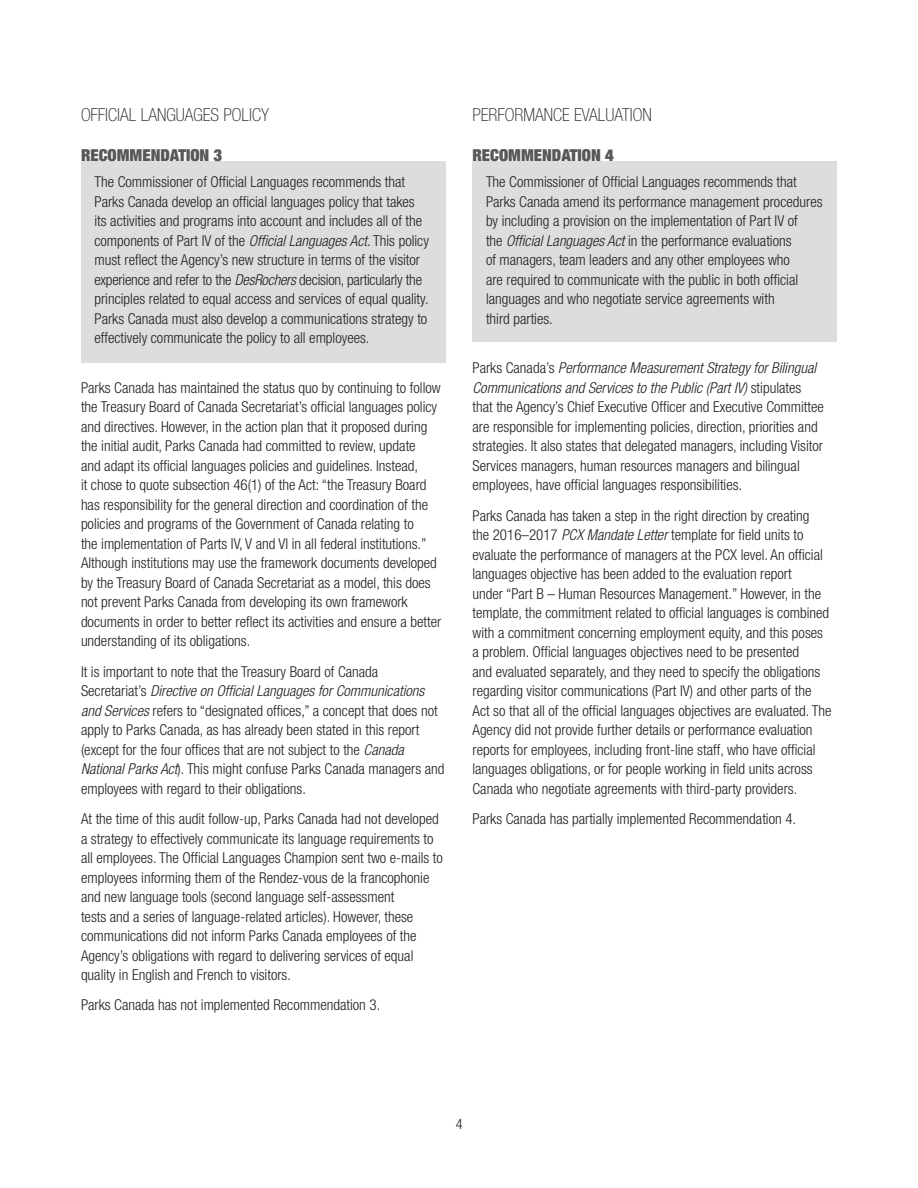
<style>
.page{position:relative;width:918px;height:1188px;background:#fff}
.page>*{position:absolute;margin:0;border:0;box-sizing:border-box;transform-origin:0 0}
.sous-titre{font:100 condensed 18px "Helvetica Neue LT Std";color:#231f20}
.Recomm{font:900 condensed 16.5px "Helvetica Neue LT Std";color:#57585a}
.main_texte{font:300 condensed 15px/19.5px "Helvetica Neue LT Std";color:#231f20}
.text_recomm{font:300 condensed 15px/19.5px "Helvetica Neue LT Std";color:#231f20}
.t1{font:300 condensed 14.25px "Helvetica Neue LT Std";color:#231f20}
.s1{font-style:italic}
</style>
<div class="page">
<div style="left:472px;top:161px;width:365px;height:181px;background:#dedddd"></div>
<div style="left:81px;top:161px;width:365px;height:202px;background:#dedddd"></div>
<p class="sous-titre" style="left:81px;top:104px;width:190px">OFFICIAL LANGUAGES POLICY</p>
<p class="Recomm" style="left:81px;top:144px;width:143px">RECOMMENDATION 3</p>
<p class="text_recomm" style="left:94px;top:172px;width:336px">The Commissioner of Official Languages recommends that Parks Canada develop an official languages policy that takes its activities and programs into account and includes all of the components of Part IV of the <span class="s1">Official Languages Act</span>. This policy must reflect the Agency’s new structure in terms of the visitor experience and refer to the <span class="s1">DesRochers</span> decision, particularly the principles related to equal access and services of equal quality.<br>Parks Canada must also develop a communications strategy to effectively communicate the policy to all employees.</p>
<p class="main_texte" style="left:81px;top:378px;width:362px">Parks Canada has maintained the status quo by continuing to follow the Treasury Board of Canada Secretariat’s official languages policy and directives. However, in the action plan that it proposed during the initial audit, Parks Canada had committed to review, update<br>and adapt its official languages policies and guidelines. Instead,<br>it chose to quote subsection 46(1) of the Act: “the Treasury Board has responsibility for the general direction and coordination of the policies and programs of the Government of Canada relating to<br>the implementation of Parts IV, V and VI in all federal institutions.” Although institutions may use the framework documents developed by the Treasury Board of Canada Secretariat as a model, this does not prevent Parks Canada from developing its own framework documents in order to better reflect its activities and ensure a better understanding of its obligations.</p>
<p class="main_texte" style="left:81px;top:662px;width:365px">It is important to note that the Treasury Board of Canada Secretariat’s <span class="s1">Directive on Official Languages for Communications and Services</span> refers to “designated offices,” a concept that does not apply to Parks Canada, as has already been stated in this report (except for the four offices that are not subject to the <span class="s1">Canada National Parks Act</span>). This might confuse Parks Canada managers and employees with regard to their obligations.</p>
<p class="main_texte" style="left:81px;top:809px;width:363px">At the time of this audit follow-up, Parks Canada had not developed a strategy to effectively communicate its language requirements to all employees. The Official Languages Champion sent two e-mails to employees informing them of the Rendez-vous de la francophonie and new language tools (second language self-assessment<br>tests and a series of language-related articles). However, these communications did not inform Parks Canada employees of the Agency’s obligations with regard to delivering services of equal quality in English and French to visitors.</p>
<p class="main_texte" style="left:81px;top:995px;width:301px">Parks Canada has not implemented Recommendation 3.</p>
<p class="sous-titre" style="left:472px;top:104px;width:181px">PERFORMANCE EVALUATION</p>
<p class="Recomm" style="left:472px;top:144px;width:143px">RECOMMENDATION 4</p>
<p class="text_recomm" style="left:486px;top:172px;width:338px">The Commissioner of Official Languages recommends that Parks Canada amend its performance management procedures by including a provision on the implementation of Part IV of<br>the <span class="s1">Official Languages Act</span> in the performance evaluations<br>of managers, team leaders and any other employees who<br>are required to communicate with the public in both official languages and who negotiate service agreements with<br>third parties.</p>
<p class="main_texte" style="left:472px;top:358px;width:353px">Parks Canada’s <span class="s1">Performance Measurement Strategy for Bilingual Communications and Services to the Public (Part IV)</span> stipulates that the Agency’s Chief Executive Officer and Executive Committee are responsible for implementing policies, direction, priorities and strategies. It also states that delegated managers, including Visitor Services managers, human resources managers and bilingual employees, have official languages responsibilities.</p>
<p class="main_texte" style="left:472px;top:506px;width:361px">Parks Canada has taken a step in the right direction by creating<br>the 2016–2017 <span class="s1">PCX Mandate Letter</span> template for field units to evaluate the performance of managers at the PCX level. An official languages objective has been added to the evaluation report<br>under “Part B – Human Resources Management.” However, in the template, the commitment related to official languages is combined with a commitment concerning employment equity, and this poses a problem. Official languages objectives need to be presented<br>and evaluated separately, and they need to specify the obligations regarding visitor communications (Part IV) and other parts of the Act so that all of the official languages objectives are evaluated. The Agency did not provide further details or performance evaluation reports for employees, including front-line staff, who have official languages obligations, or for people working in field units across Canada who negotiate agreements with third-party providers.</p>
<p class="main_texte" style="left:472px;top:809px;width:325px">Parks Canada has partially implemented Recommendation 4.</p>
<p class="t1" style="left:456px;top:1116px;width:8px">4</p>
</div>
